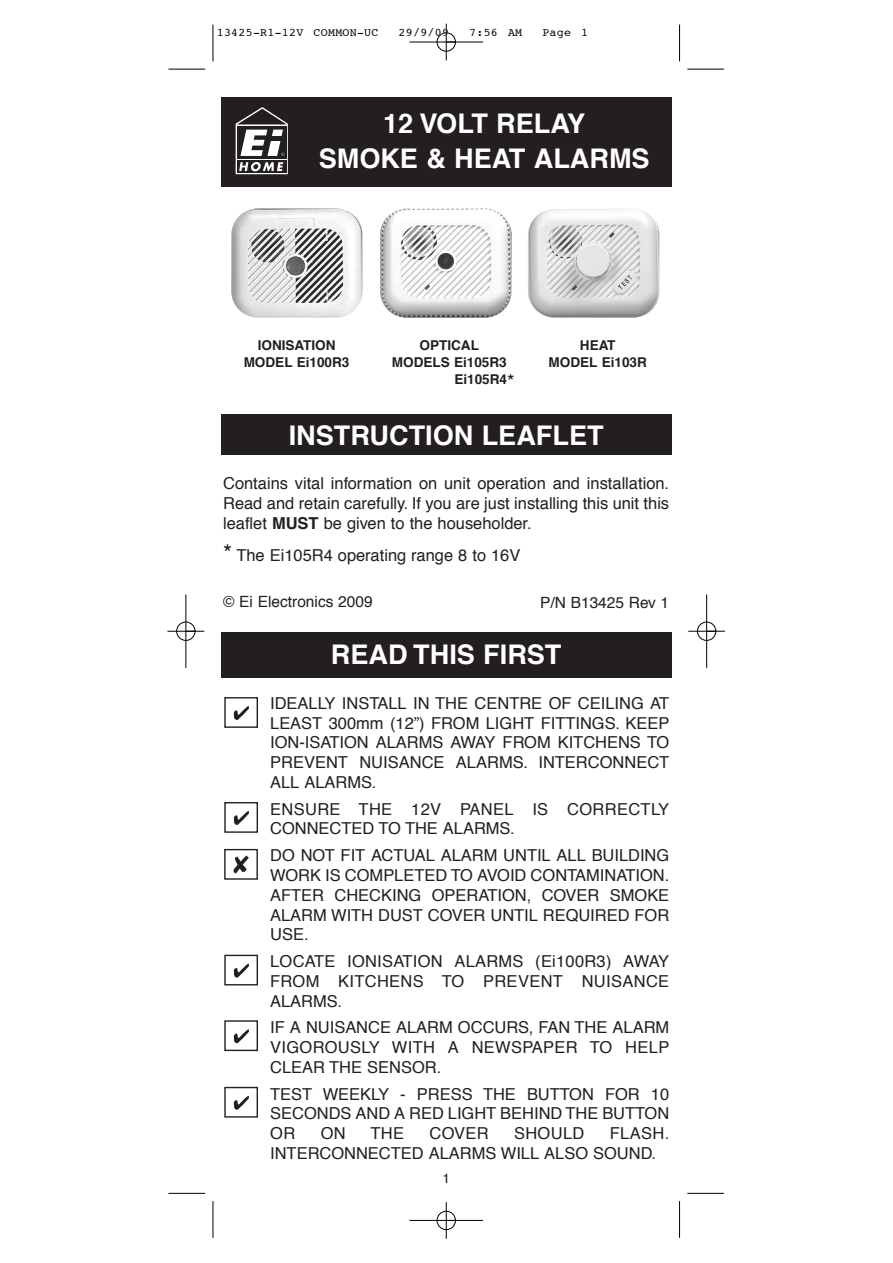
<style>
.page{position:relative;width:893px;height:1263px;background:#fff}
.page>*{position:absolute;margin:0;border:0;box-sizing:border-box;transform-origin:0 0}
.t1{font:700 27.15px/34.8px "Helvetica";color:#fff;text-align:center}
.t2{font:16.5px/19.8px "Helvetica";color:#231f20;text-align:justify}
.t3{font:16.5px/19.8px "Helvetica";letter-spacing:.02em;color:#231f20}
.t4{font:15.45px "Helvetica";color:#231f20}
.t5{font:700 13.5px/17.4px "Helvetica";color:#231f20;text-align:center}
.t6{font:13.5px "Helvetica";color:#231f20}
.t7{font:11.55px "Courier";letter-spacing:.025em;color:#000}
.s1{font-weight:400;font-size:19.35px}
.s2{font-weight:700}
.s3{font-size:23.25px}
</style>
<div class="page">
<div style="left:221px;top:632px;width:450px;height:46px;background:#231f20"></div>
<div style="left:221px;top:414px;width:450px;height:40px;background:#231f20"></div>
<div style="left:221px;top:97px;width:450px;height:90px;background:#231f20"></div>
<svg style="left:236px;top:107px;width:52px;height:67px"></svg>
<div style="left:271px;top:136px;width:12px;height:5px;background:#231f20"></div>
<img style="left:231px;top:209px;width:131px;height:109px;border-radius:26px">
<img style="left:380px;top:209px;width:131px;height:109px;border-radius:26px">
<img style="left:528px;top:209px;width:131px;height:109px;border-radius:26px">
<div style="left:224px;top:697px;width:34px;height:31px;border:1px solid #231f20"></div>
<svg style="left:234px;top:706px;width:15px;height:14px"></svg>
<div style="left:224px;top:802px;width:34px;height:31px;border:1px solid #231f20"></div>
<svg style="left:234px;top:811px;width:15px;height:14px"></svg>
<div style="left:224px;top:955px;width:34px;height:30px;border:1px solid #231f20"></div>
<svg style="left:234px;top:964px;width:15px;height:14px"></svg>
<div style="left:224px;top:1020px;width:34px;height:31px;border:1px solid #231f20"></div>
<svg style="left:234px;top:1029px;width:15px;height:14px"></svg>
<div style="left:224px;top:1087px;width:34px;height:31px;border:1px solid #231f20"></div>
<svg style="left:234px;top:1096px;width:15px;height:14px"></svg>
<div style="left:224px;top:849px;width:34px;height:31px;border:1px solid #231f20"></div>
<svg style="left:233px;top:856px;width:16px;height:18px"></svg>
<hr style="left:213px;top:25px;width:1px;height:36px;background:#000">
<hr style="left:168px;top:69px;width:37px;height:1px;background:#000">
<hr style="left:679px;top:25px;width:1px;height:36px;background:#000">
<hr style="left:687px;top:69px;width:37px;height:1px;background:#000">
<hr style="left:213px;top:1201px;width:1px;height:37px;background:#000">
<hr style="left:168px;top:1193px;width:37px;height:1px;background:#000">
<hr style="left:679px;top:1201px;width:1px;height:37px;background:#000">
<hr style="left:687px;top:1193px;width:37px;height:1px;background:#000">
<div style="left:436px;top:32px;width:20px;height:20px;border:1px solid #fff;border-radius:50%"></div>
<div style="left:436px;top:1211px;width:20px;height:19px;border:1px solid #fff;border-radius:50%"></div>
<hr style="left:409px;top:42px;width:74px;height:1px;background:#000">
<hr style="left:409px;top:1220px;width:74px;height:1px;background:#000">
<hr style="left:186px;top:594px;width:1px;height:74px;background:#000">
<hr style="left:706px;top:594px;width:1px;height:74px;background:#000">
<hr style="left:446px;top:24px;width:1px;height:36px;background:#000">
<hr style="left:446px;top:1202px;width:1px;height:37px;background:#000">
<hr style="left:167px;top:631px;width:37px;height:1px;background:#000">
<hr style="left:688px;top:631px;width:37px;height:1px;background:#000">
<div style="left:437px;top:33px;width:18px;height:18px;border:1px solid #000;border-radius:50%"></div>
<div style="left:437px;top:1211px;width:18px;height:19px;border:1px solid #000;border-radius:50%"></div>
<div style="left:176px;top:622px;width:19px;height:19px;border:1px solid #000;border-radius:50%"></div>
<div style="left:697px;top:622px;width:19px;height:19px;border:1px solid #000;border-radius:50%"></div>
<p class="t7" style="left:217px;top:28px;width:163px">13425-R1-12V COMMON-UC</p>
<p class="t7" style="left:398px;top:28px;width:52px">29/9/09</p>
<p class="t7" style="left:469px;top:28px;width:55px">7:56 AM</p>
<p class="t7" style="left:542px;top:28px;width:47px">Page 1</p>
<h1 class="t1" style="left:319px;top:108px;width:332px">12 VOLT RELAY<br>SMOKE &amp; HEAT ALARMS</h1>
<p class="t5" style="left:244px;top:337px;width:107px">IONISATION<br>MODEL Ei100R3</p>
<p class="t5" style="left:419px;top:337px;width:61px">OPTICAL</p>
<p class="t5" style="left:392px;top:355px;width:116px">MODELS Ei105R3</p>
<p class="t5" style="left:454px;top:372px;width:62px">Ei105R4<span class="s1">*</span></p>
<p class="t5" style="left:548px;top:337px;width:100px">HEAT<br>MODEL Ei103R</p>
<h1 class="t1" style="left:289px;top:420px;width:316px">INSTRUCTION LEAFLET</h1>
<p class="t2" style="left:223px;top:475px;width:447px">Contains vital information on unit operation and installation.<br>Read and retain carefully. If you are just installing this unit this leaflet <span class="s2">MUST</span> be given to the householder.</p>
<p class="t2" style="left:223px;top:546px;width:299px"><span class="s3">*</span> The Ei105R4 operating range 8 to 16V</p>
<p class="t4" style="left:223px;top:595px;width:151px">© Ei Electronics 2009</p>
<p class="t4" style="left:540px;top:596px;width:130px">P/N B13425 Rev 1</p>
<h1 class="t1" style="left:331px;top:640px;width:232px">READ THIS FIRST</h1>
<p class="t2" style="left:270px;top:695px;width:400px">IDEALLY INSTALL IN THE CENTRE OF CEILING AT LEAST 300mm (12”) FROM LIGHT FITTINGS. KEEP ION-ISATION ALARMS AWAY FROM KITCHENS TO PREVENT NUISANCE ALARMS. INTERCONNECT ALL ALARMS.</p>
<p class="t3" style="left:270px;top:800px;width:400px">ENSURE THE 12V PANEL IS CORRECTLY<br>CONNECTED TO THE ALARMS.</p>
<p class="t2" style="left:270px;top:847px;width:400px">DO NOT FIT ACTUAL ALARM UNTIL ALL BUILDING WORK IS COMPLETED TO AVOID CONTAMINATION.<br>AFTER CHECKING OPERATION, COVER SMOKE ALARM WITH DUST COVER UNTIL REQUIRED FOR USE.</p>
<p class="t2" style="left:270px;top:953px;width:400px">LOCATE IONISATION ALARMS (Ei100R3) AWAY FROM KITCHENS TO PREVENT NUISANCE ALARMS.</p>
<p class="t2" style="left:270px;top:1019px;width:400px">IF A NUISANCE ALARM OCCURS, FAN THE ALARM VIGOROUSLY WITH A NEWSPAPER TO HELP CLEAR THE SENSOR.</p>
<p class="t2" style="left:270px;top:1085px;width:400px">TEST WEEKLY - PRESS THE BUTTON FOR 10<br>SECONDS AND A RED LIGHT BEHIND THE BUTTON OR</p>
<p class="t2" style="left:270px;top:1125px;width:400px;text-indent:339px">FLASH.<br>INTERCONNECTED ALARMS WILL ALSO SOUND.</p>
<p class="t6" style="left:442px;top:1173px;width:9px">1</p>
<p class="t2" style="left:320px;top:1125px;width:27px">ON</p>
<p class="t2" style="left:370px;top:1125px;width:35px">THE</p>
<p class="t2" style="left:429px;top:1125px;width:61px">COVER</p>
<p class="t2" style="left:514px;top:1125px;width:72px">SHOULD</p>
</div>
